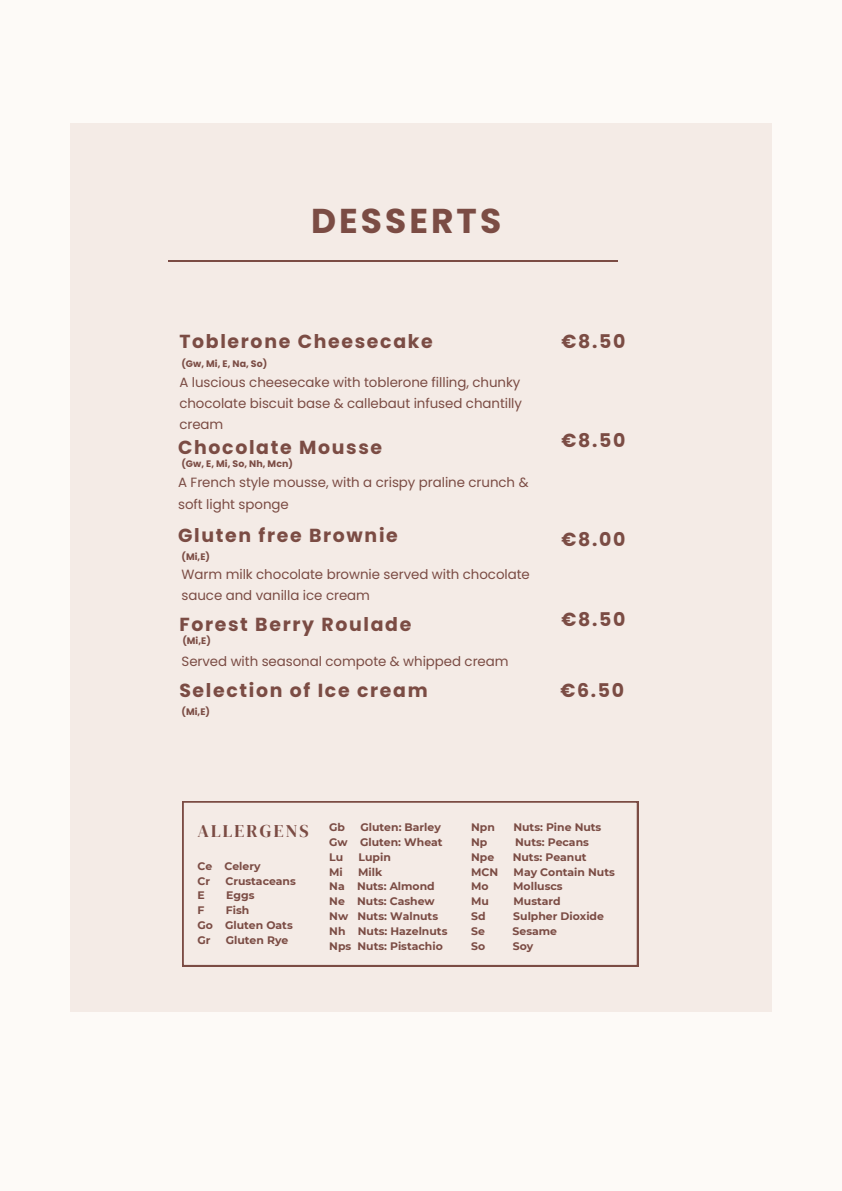
<style>
.page{position:relative;width:842px;height:1191px;background:#fff}
.page>*{position:absolute;margin:0;border:0;box-sizing:border-box;transform-origin:0 0}
.t1{font:700 34.5px "Poppins";letter-spacing:.09em;color:#7b4c44}
.t2{font:700 18.9px "Poppins";letter-spacing:.09em;color:#7b4c44}
.t3{font:17.8px "DM Serif Display";letter-spacing:.12em;color:#7b4c44}
.t4{font:13.4px/21.2px "Poppins";letter-spacing:-.005em;color:#7b4c44}
.t5{font:700 10.9px/14.8px "Montserrat";color:#7b4c44}
.t6{font:700 9.4px "Poppins";letter-spacing:.005em;color:#7b4c44}
</style>
<div class="page">
<div style="left:0;top:0;width:842px;height:1190px;background:#fdfaf7"></div>
<div style="left:70px;top:124px;width:702px;height:887px;background:#f4ebe6"></div>
<hr style="left:168px;top:260px;width:449px;height:2px;background:#7b4c44">
<svg style="left:182px;top:801px;width:456px;height:165px"></svg>
<h1 class="t1" style="left:311px;top:197px;width:192px">DESSERTS</h1>
<h2 class="t2" style="left:179px;top:328px;width:255px">Toblerone Cheesecake</h2>
<p class="t6" style="left:181px;top:356px;width:87px">(Gw, Mi, E, Na, So)</p>
<p class="t4" style="left:179px;top:371px;width:344px">A luscious cheesecake with toblerone filling, chunky chocolate biscuit base &amp; callebaut infused chantilly cream</p>
<h2 class="t2" style="left:178px;top:434px;width:206px">Chocolate Mousse</h2>
<p class="t6" style="left:181px;top:457px;width:113px">(Gw, E, Mi, So, Nh, Mcn)</p>
<p class="t4" style="left:178px;top:472px;width:352px">A French style mousse, with a crispy praline crunch &amp; soft light sponge</p>
<h2 class="t2" style="left:178px;top:522px;width:221px">Gluten free Brownie</h2>
<p class="t4" style="left:182px;top:564px;width:350px">Warm milk chocolate brownie served with chocolate sauce and vanilla ice cream</p>
<p class="t6" style="left:182px;top:550px;width:30px">(Mi,E)</p>
<h2 class="t2" style="left:179px;top:610px;width:234px">Forest Berry Roulade</h2>
<p class="t4" style="left:182px;top:651px;width:329px">Served with seasonal compote &amp; whipped cream</p>
<p class="t6" style="left:182px;top:633px;width:30px">(Mi,E)</p>
<h2 class="t2" style="left:179px;top:677px;width:250px">Selection of Ice cream</h2>
<p class="t6" style="left:182px;top:704px;width:30px">(Mi,E)</p>
<h2 class="t2" style="left:562px;top:328px;width:65px">€8.50</h2>
<h2 class="t2" style="left:562px;top:427px;width:65px">€8.50</h2>
<h2 class="t2" style="left:562px;top:526px;width:65px">€8.00</h2>
<h2 class="t2" style="left:562px;top:606px;width:65px">€8.50</h2>
<h2 class="t2" style="left:560px;top:677px;width:65px">€6.50</h2>
<h3 class="t3" style="left:197px;top:818px;width:113px">ALLERGENS</h3>
<p class="t5" style="left:197px;top:858px;width:65px">Ce Celery<br>Cr</p>
<p class="t5" style="left:225px;top:873px;width:72px">Crustaceans</p>
<p class="t5" style="left:197px;top:888px;width:9px">E</p>
<p class="t5" style="left:226px;top:888px;width:30px">Eggs</p>
<p class="t5" style="left:197px;top:902px;width:8px">F</p>
<p class="t5" style="left:197px;top:902px;width:97px;text-indent:28px">Fish<br>Go Gluten Oats<br>Gr</p>
<p class="t5" style="left:226px;top:932px;width:64px">Gluten Rye</p>
<p class="t5" style="left:329px;top:819px;width:17px">Gb</p>
<p class="t5" style="left:329px;top:819px;width:115px;text-indent:31px">Gluten: Barley<br>Gw Gluten: Wheat<br>Lu</p>
<p class="t5" style="left:359px;top:849px;width:34px">Lupin</p>
<p class="t5" style="left:329px;top:864px;width:15px">Mi</p>
<p class="t5" style="left:329px;top:864px;width:120px;text-indent:29px">Milk<br>Na Nuts: Almond<br>Ne Nuts: Cashew<br>Nw Nuts: Walnuts<br>Nh Nuts: Hazelnuts<br>Nps Nuts: Pistachio</p>
<p class="t5" style="left:471px;top:819px;width:25px">Npn</p>
<p class="t5" style="left:513px;top:819px;width:90px">Nuts: Pine Nuts</p>
<p class="t5" style="left:471px;top:834px;width:18px">Np</p>
<p class="t5" style="left:515px;top:834px;width:75px">Nuts: Pecans</p>
<p class="t5" style="left:471px;top:849px;width:25px">Npe</p>
<p class="t5" style="left:513px;top:849px;width:75px">Nuts: Peanut</p>
<p class="t5" style="left:471px;top:864px;width:29px">MCN</p>
<p class="t5" style="left:514px;top:864px;width:103px">May Contain Nuts</p>
<p class="t5" style="left:471px;top:879px;width:19px">Mo</p>
<p class="t5" style="left:513px;top:879px;width:51px">Molluscs</p>
<p class="t5" style="left:471px;top:893px;width:19px">Mu</p>
<p class="t5" style="left:514px;top:893px;width:49px">Mustard</p>
<p class="t5" style="left:471px;top:908px;width:16px">Sd</p>
<p class="t5" style="left:513px;top:908px;width:92px">Sulpher Dioxide</p>
<p class="t5" style="left:471px;top:923px;width:15px">Se</p>
<p class="t5" style="left:513px;top:923px;width:46px">Sesame</p>
<p class="t5" style="left:471px;top:938px;width:16px">So</p>
<p class="t5" style="left:513px;top:938px;width:22px">Soy</p>
</div>
